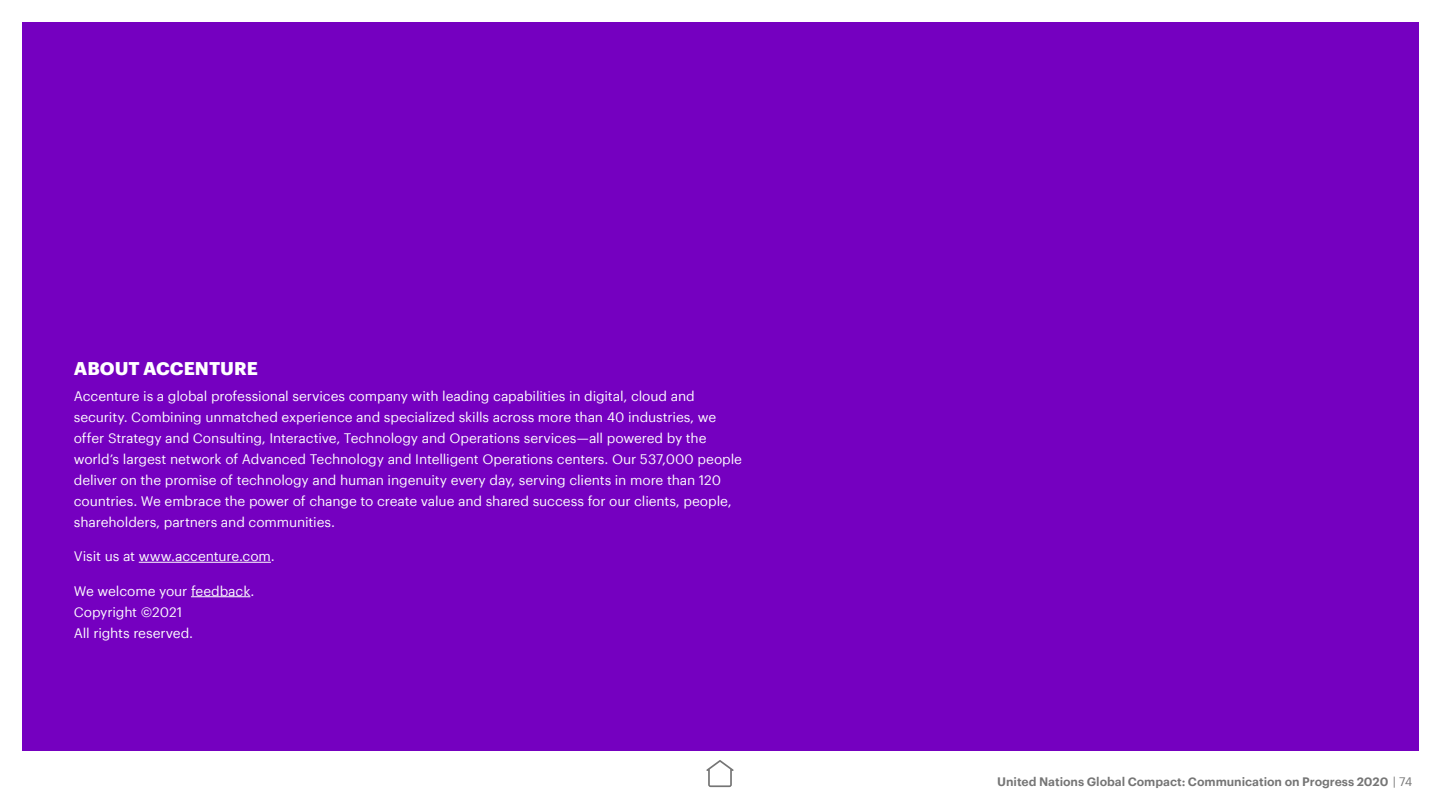
<style>
.page{position:relative;width:1440px;height:810px;background:#fff}
.page>*{position:absolute;margin:0;border:0;box-sizing:border-box;transform-origin:0 0}
.t1{font:700 18px "Graphik";color:#fff}
.t2{font:13.5px/21px "Graphik";letter-spacing:-.01em;color:#fff}
.t3{font:600 12px "Graphik";letter-spacing:-.005em;color:#757575}
.s1{font-weight:400}
</style>
<div class="page">
<svg style="left:706px;top:760px;width:28px;height:27px"></svg>
<div style="left:22px;top:22px;width:1397px;height:729px;background:#7500c0"></div>
<hr style="left:139px;top:562px;width:132px;height:1px;background:#fff">
<hr style="left:191px;top:596px;width:59px;height:1px;background:#fff">
<h2 class="t1" style="left:74px;top:354px;width:186px">ABOUT ACCENTURE</h2>
<p class="t2" style="left:74px;top:384px;width:670px">Accenture is a global professional services company with leading capabilities in digital, cloud and security. Combining unmatched experience and specialized skills across more than 40 industries, we offer Strategy and Consulting, Interactive, Technology and Operations services—all powered by the world’s largest network of Advanced Technology and Intelligent Operations centers. Our 537,000 people deliver on the promise of technology and human ingenuity every day, serving clients in more than 120 countries. We embrace the power of change to create value and shared success for our clients, people, shareholders, partners and communities.</p>
<p class="t2" style="left:74px;top:545px;width:203px">Visit us at www.accenture.com.</p>
<p class="t2" style="left:74px;top:579px;width:182px">We welcome your feedback.<br>Copyright ©2021<br>All rights reserved.</p>
<p class="t3" style="left:997px;top:772px;width:417px">United Nations Global Compact: Communication on Progress 2020 <span class="s1">| 74</span></p>
</div>
